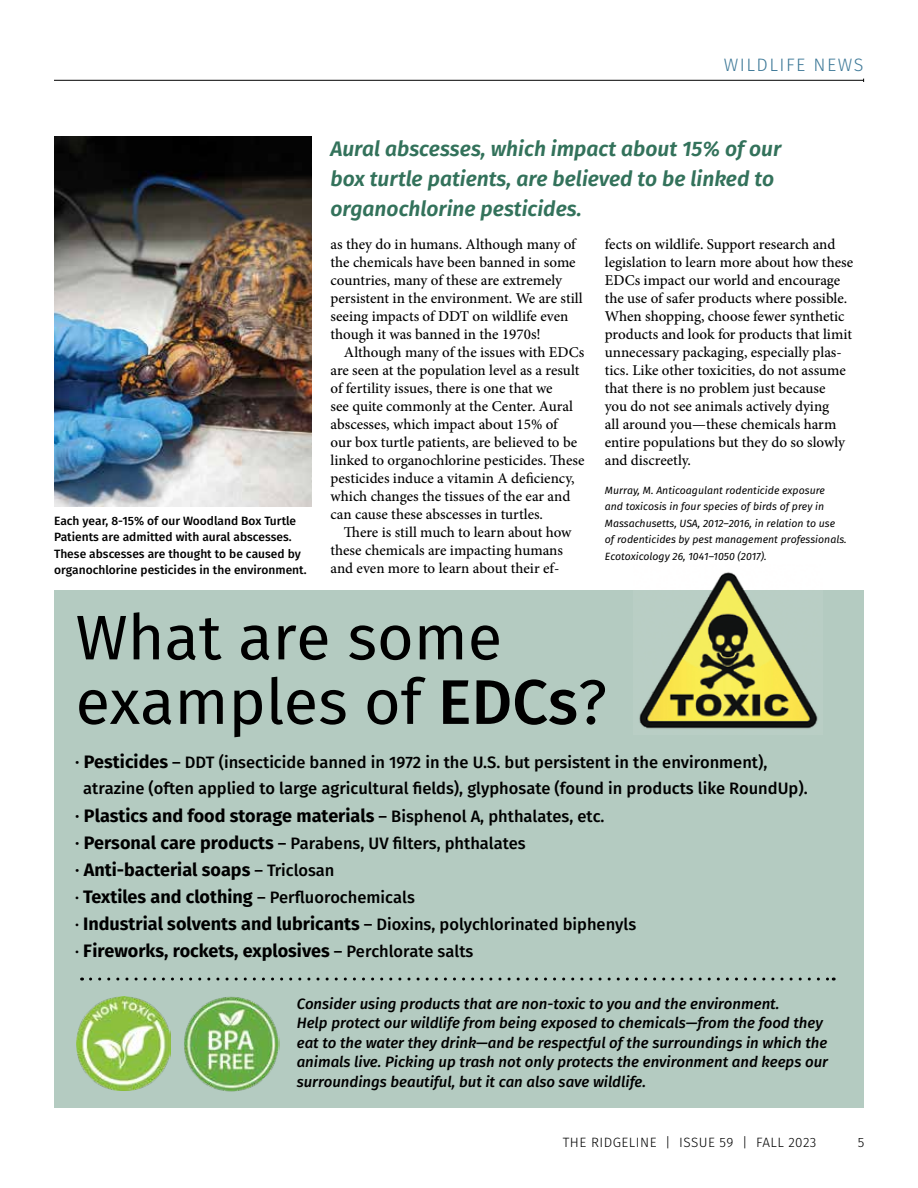
<style>
.page{position:relative;width:918px;height:1188px;background:#fff}
.page>*{position:absolute;margin:0;border:0;box-sizing:border-box;transform-origin:0 0}
.t1{font:63px/64.5px "Fira Sans";color:#000}
.t2{font:italic 600 21px/30px "Fira Sans";color:#33725b}
.t3{font:700 18px "Fira Sans";color:#000}
.t4{font:300 18px "Fira Sans";letter-spacing:.085em;color:#3e7998}
.t5{font:500 16.5px/25.5px "Fira Sans";color:#000}
.t6{font:500 15px/18px "Minion Pro";color:#000}
.t7{font:italic 500 15px/19.5px "Fira Sans";color:#000}
.t8{font:300 13.5px "Fira Sans";letter-spacing:.035em;color:#000}
.t9{font:500 12px/16.5px "Fira Sans";color:#000}
.t10{font:italic 10.5px/16.5px "Fira Sans";color:#000}
.s1{font-weight:500}
.s2{font-size:18px}
.s3{font-weight:700;font-size:18px}
.s4{font-weight:500;font-size:16.5px}
</style>
<div class="page">
<hr style="left:54px;top:80px;width:810px;height:1px;background:#000">
<div style="left:54px;top:591px;width:810px;height:517px;background:#b4cbc1"></div>
<img style="left:54px;top:137px;width:258px;height:369px">
<img style="left:634px;top:572px;width:188px;height:157px">
<img style="left:76px;top:997px;width:94px;height:94px">
<img style="left:184px;top:996px;width:96px;height:96px">
<svg style="left:91px;top:978px;width:743px;height:3px"></svg>
<p class="t4" style="left:724px;top:52px;width:141px">WILDLIFE NEWS</p>
<p class="t9" style="left:54px;top:512px;width:254px">Each year, 8-15% of our Woodland Box Turtle Patients are admitted with aural abscesses.<br>These abscesses are thought to be caused by organochlorine pesticides in the environment.</p>
<h2 class="t2" style="left:330px;top:132px;width:452px">Aural abscesses, which impact about 15% of our box turtle patients, are believed to be linked to organochlorine pesticides.</h2>
<p class="t6" style="left:330px;top:236px;width:254px">as they do in humans. Although many of the chemicals have been banned in some countries, many of these are extremely persistent in the environment. We are still seeing impacts of DDT on wildlife even though it was banned in the 1970s!</p>
<p class="t6" style="left:330px;top:344px;width:256px;text-indent:14px">Although many of the issues with EDCs are seen at the population level as a result of fertility issues, there is one that we<br>see quite commonly at the Center. Aural abscesses, which impact about 15% of<br>our box turtle patients, are believed to be linked to organochlorine pesticides. These pesticides induce a vitamin A deficiency, which changes the tissues of the ear and can cause these abscesses in turtles.</p>
<p class="t6" style="left:330px;top:524px;width:243px;text-indent:14px">There is still much to learn about how these chemicals are impacting humans and even more to learn about their ef-</p>
<p class="t6" style="left:605px;top:235px;width:250px">fects on wildlife. Support research and legislation to learn more about how these EDCs impact our world and encourage the use of safer products where possible.<br>When shopping, choose fewer synthetic products and look for products that limit unnecessary packaging, especially plas&shy;tics. Like other toxicities, do not assume that there is no problem just because<br>you do not see animals actively dying<br>all around you—these chemicals harm entire populations but they do so slowly and discreetly.</p>
<p class="t10" style="left:605px;top:482px;width:243px">Murray, M. Anticoagulant rodenticide exposure<br>and toxicosis in four species of birds of prey in Massachusetts, USA, 2012–2016, in relation to use of rodenticides by pest management professionals.<br>Ecotoxicology 26, 1041–1050 (2017).</p>
<h1 class="t1" style="left:76px;top:603px;width:533px">What are some examples of <span class="s1">EDCs</span>?</h1>
<p class="t5" style="left:83px;top:749px;width:726px;text-indent:-8px"><span class="s2">·</span> <span class="s3">Pesticides</span> – DDT (insecticide banned in 1972 in the U.S. but persistent in the environment), atrazine (often applied to large agricultural fields), glyphosate (found in products like RoundUp).</p>
<p class="t3" style="left:75px;top:801px;width:531px"><span class="s1">·</span> Plastics and food storage materials <span class="s4">– Bisphenol A, phthalates, etc.</span></p>
<p class="t5" style="left:75px;top:830px;width:452px"><span class="s2">·</span> <span class="s3">Personal care products</span> – Parabens, UV filters, phthalates</p>
<p class="t3" style="left:75px;top:855px;width:261px"><span class="s1">·</span> Anti-bacterial soaps <span class="s4">– Triclosan</span></p>
<p class="t5" style="left:75px;top:883px;width:563px;line-height:27px">· <span class="s3">Textiles and clothing</span> – Perfluorochemicals<br>· <span class="s3">Industrial solvents and lubricants</span> – Dioxins, polychlorinated biphenyls</p>
<p class="t3" style="left:75px;top:936px;width:400px"><span class="s4">·</span> Fireworks, rockets, explosives <span class="s4">– Perchlorate salts</span></p>
<p class="t7" style="left:297px;top:993px;width:533px">Consider using products that are non-toxic to you and the environment.<br>Help protect our wildlife from being exposed to chemicals—from the food they eat to the water they drink—and be respectful of the surroundings in which the animals live. Picking up trash not only protects the environment and keeps our surroundings beautiful, but it can also save wildlife.</p>
<p class="t8" style="left:563px;top:1132px;width:255px">THE RIDGELINE | ISSUE 59 | FALL 2023</p>
<p class="t8" style="left:858px;top:1132px;width:8px">5</p>
</div>
